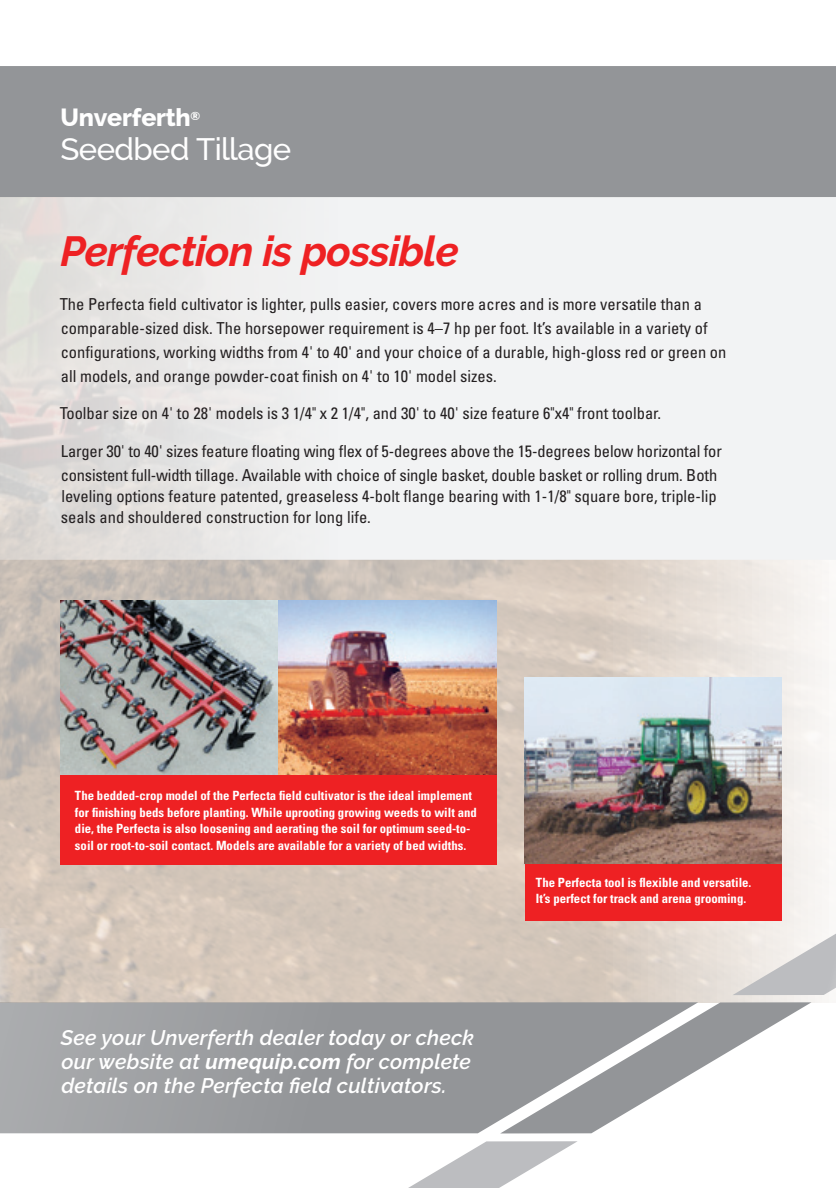
<style>
.page{position:relative;width:836px;height:1188px;background:#fff}
.page>*{position:absolute;margin:0;border:0;box-sizing:border-box;transform-origin:0 0}
.t1{font:italic 700 42px "Raleway";letter-spacing:-.02em;color:#ee2123}
.t2{font:500 31.05px "Raleway";letter-spacing:-.02em;color:#fff}
.t3{font:800 24.9px "Raleway";letter-spacing:-.01em;color:#fff}
.t4{font:italic 600 21px/24px "Raleway";letter-spacing:.01em;color:#fff}
.t5{font:condensed 16.5px/24px "Univers";color:#231f20}
.t6{font:700 condensed 12.75px/16.5px "Univers";color:#fff}
.s1{font-weight:700}
</style>
<div class="page">
<img style="left:0;top:560px;width:829px;height:442px">
<svg style="left:0;top:1002px;width:500px;height:131px;background:#9b9d9f"></svg>
<div style="left:0;top:197px;width:835px;height:363px;background:linear-gradient(to right,#e4e2e0,#f7f9fc)"></div>
<div style="left:0;top:929px;width:17px;height:73px;background:#d6cabf"></div>
<div style="left:0;top:66px;width:835px;height:131px;background:#939598"></div>
<img style="left:60px;top:600px;width:218px;height:175px">
<img style="left:278px;top:600px;width:218px;height:175px">
<div style="left:60px;top:775px;width:436px;height:89px;background:#ee2123"></div>
<img style="left:525px;top:677px;width:256px;height:187px">
<div style="left:525px;top:864px;width:256px;height:57px;background:#ee2123"></div>
<svg style="left:500px;top:1002px;width:311px;height:131px;fill:#939598"></svg>
<svg style="left:732px;top:898px;width:103px;height:97px"></svg>
<svg style="left:408px;top:1141px;width:169px;height:47px"></svg>
<p class="t3" style="left:60px;top:104px;width:141px">Unverferth<sup>®</sup></p>
<p class="t2" style="left:60px;top:131px;width:232px">Seedbed Tillage</p>
<p class="t1" style="left:60px;top:227px;width:400px">Perfection is possible</p>
<p class="t5" style="left:60px;top:292px;width:668px">The Perfecta field cultivator is lighter, pulls easier, covers more acres and is more versatile than a comparable-sized disk. The horsepower requirement is 4–7 hp per foot. It’s available in a variety of configurations, working widths from 4' to 40' and your choice of a durable, high-gloss red or green on all models, and orange powder-coat finish on 4' to 10' model sizes.</p>
<p class="t5" style="left:60px;top:401px;width:603px">Toolbar size on 4' to 28' models is 3 1/4" x 2 1/4", and 30' to 40' size feature 6"x4" front toolbar.</p>
<p class="t5" style="left:61px;top:439px;width:662px">Larger 30' to 40' sizes feature floating wing flex of 5-degrees above the 15-degrees below horizontal for consistent full-width tillage. Available with choice of single basket, double basket or rolling drum. Both</p>
<p class="t5" style="left:61px;top:485px;width:657px;line-height:21px">leveling options feature patented, greaseless 4-bolt flange bearing with 1-1/8" square bore, triple-lip seals and shouldered construction for long life.</p>
<p class="t6" style="left:75px;top:787px;width:403px">The bedded-crop model of the Perfecta field cultivator is the ideal implement for finishing beds before planting. While uprooting growing weeds to wilt and die, the Perfecta is also loosening and aerating the soil for optimum seed-to&shy;soil or root-to-soil contact. Models are available for a variety of bed widths.</p>
<p class="t4" style="left:61px;top:1026px;width:415px">See your Unverferth dealer today or check our website at <span class="s1">umequip.com</span> for complete details on the Perfecta field cultivators.</p>
<p class="t6" style="left:536px;top:874px;width:217px">The Perfecta tool is flexible and versatile.<br>It’s perfect for track and arena grooming.</p>
</div>
